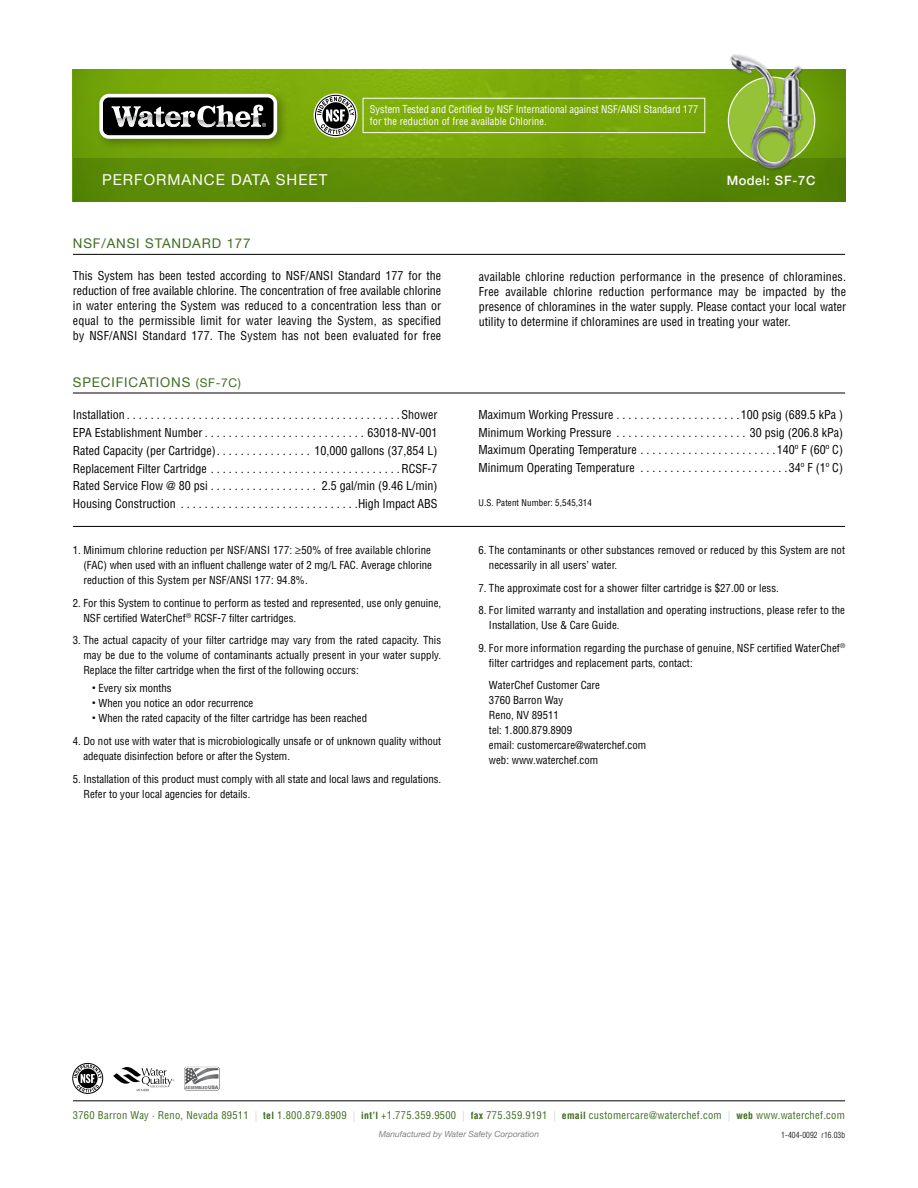
<style>
.page{position:relative;width:918px;height:1188px;background:#fff}
.page>*{position:absolute;margin:0;border:0;box-sizing:border-box;transform-origin:0 0}
.t1{font:15px "Helvetica Neue";letter-spacing:.065em;color:#fff}
.t2{font:13.35px "Helvetica Neue";letter-spacing:.065em;color:#3d6d1f}
.t3{font:500 12.9px "Helvetica Neue";letter-spacing:.03em;color:#fff}
.t4{font:condensed 12px/17.9px "Helvetica LT";letter-spacing:.005em;color:#000;text-align:justify}
.t5{font:condensed 10.8px/15px "Helvetica LT";letter-spacing:.005em;color:#000}
.t6{font:condensed 10.5px "Helvetica LT";letter-spacing:.03em;color:#3d6d1f}
.t7{font:condensed 10.35px/12px "Helvetica LT";color:#fff}
.t8{font:condensed 9px "Helvetica LT";letter-spacing:.01em;color:#000}
.t9{font:italic 8.4px "Helvetica Neue";color:#808285}
.t10{font:300 condensed 8.4px "Helvetica LT";letter-spacing:.01em;color:#000}
.t11{font:700 4.05px "Univers";letter-spacing:-.01em;color:#58595b;scale:.92 1}
.s1{font-size:12px}
.s2{font-size:8.7px}
.s3{font-weight:900;font-size:4.8px}
.s4{color:#cbd8c1}
.s5{font-weight:700;font-size:9.75px}
</style>
<div class="page">
<hr style="left:73px;top:254px;width:772px;height:1px;background:#000">
<hr style="left:73px;top:393px;width:772px;height:1px;background:#000">
<hr style="left:73px;top:526px;width:772px;height:1px;background:#000">
<hr style="left:73px;top:1101px;width:772px;height:1px;background:#000">
<img style="left:73px;top:70px;width:772px;height:88px">
<div style="left:73px;top:158px;width:772px;height:44px;background:#5b8a06"></div>
<svg style="left:728px;top:77px;width:87px;height:86px"></svg>
<div style="left:363px;top:98px;width:342px;height:35px;border:1px solid #fff"></div>
<svg style="left:314px;top:93px;width:44px;height:44px"></svg>
<div style="left:315px;top:95px;width:41px;height:41px;border:1px solid #000;border-radius:50%"></div>
<svg style="left:317px;top:97px;width:37px;height:37px"></svg>
<svg style="left:113px;top:1067px;width:61px;height:24px"></svg>
<div style="left:73px;top:1063px;width:30px;height:30px;background:#404040;border-radius:50%"></div>
<div style="left:73px;top:1063px;width:30px;height:31px;border:1px solid #000;border-radius:50%"></div>
<svg style="left:74px;top:1064px;width:28px;height:28px"></svg>
<div style="left:184px;top:1067px;width:36px;height:23px;border:1px solid #000;border-radius:2px"></div>
<svg style="left:186px;top:1069px;width:31px;height:16px"></svg>
<div style="left:184px;top:1067px;width:35px;height:23px;border:1px solid #fff;border-radius:2px"></div>
<div style="left:95px;top:89px;width:195px;height:61px;background:#000;opacity:.28"></div>
<svg style="left:99px;top:94px;width:178px;height:45px"></svg>
<div style="left:730px;top:54px;width:74px;height:117px;background:#000;opacity:.3"></div>
<img style="left:731px;top:55px;width:38px;height:47px">
<p class="t7" style="left:370px;top:103px;width:330px">System Tested and Certified by NSF International against NSF/ANSI Standard 177 for the reduction of free available Chlorine.</p>
<h1 class="t1" style="left:102px;top:169px;width:227px">PERFORMANCE DATA SHEET</h1>
<p class="t3" style="left:727px;top:170px;width:90px">Model: SF-7C</p>
<p class="t2" style="left:73px;top:234px;width:179px">NSF/ANSI STANDARD 177</p>
<p class="t4" style="left:73px;top:269px;width:370px;line-height:15px">This System has been tested according to NSF/ANSI Standard 177 for the reduction of free available chlorine. The concentration of free available chlorine in water entering the System was reduced to a concentration less than or equal to the permissible limit for water leaving the System, as specified by NSF/ANSI Standard 177. The System has not been evaluated for free</p>
<p class="t4" style="left:479px;top:269px;width:369px;line-height:15px;text-align:left">available chlorine reduction performance in the presence of chloramines.<br>Free available chlorine reduction performance may be impacted by the presence of chloramines in the water supply. Please contact your local water utility to determine if chloramines are used in treating your water.</p>
<p class="t2" style="left:73px;top:372px;width:170px">SPECIFICATIONS <span class="s1">(SF-7C)</span></p>
<p class="t4" style="left:73px;top:405px;width:366px">Installation . . . . . . . . . . . . . . . . . . . . . . . . . . . . . . . . . . . . . . . . . . . . . Shower EPA Establishment Number . . . . . . . . . . . . . . . . . . . . . . . . . . . 63018-NV-001<br>Rated Capacity (per Cartridge) . . . . . . . . . . . . . . . . 10,000 gallons (37,854 L)<br>Replacement Filter Cartridge . . . . . . . . . . . . . . . . . . . . . . . . . . . . . . . RCSF-7<br>Rated Service Flow @ 80 psi . . . . . . . . . . . . . . . . . 2.5 gal/min (9.46 L/min)<br>Housing Construction . . . . . . . . . . . . . . . . . . . . . . . . . . . . . High Impact ABS</p>
<p class="t4" style="left:478px;top:405px;width:366px">Maximum Working Pressure . . . . . . . . . . . . . . . . . . . . 100 psig (689.5 kPa )<br>Minimum Working Pressure . . . . . . . . . . . . . . . . . . . . . . 30 psig (206.8 kPa)<br>Maximum Operating Temperature . . . . . . . . . . . . . . . . . . . . . . 140º F (60º C)<br>Minimum Operating Temperature . . . . . . . . . . . . . . . . . . . . . . . . 34º F (1º C)</p>
<p class="t8" style="left:478px;top:497px;width:115px">U.S. Patent Number: 5,545,314</p>
<p class="t5" style="left:83px;top:543px;width:350px;text-align:justify;text-indent:-10px">1. Minimum chlorine reduction per NSF/ANSI 177: ≥50% of free available chlorine (FAC) when used with an influent challenge water of 2 mg/L FAC. Average chlorine reduction of this System per NSF/ANSI 177: 94.8%.</p>
<p class="t5" style="left:83px;top:595px;width:359px;text-indent:-10px">2. For this System to continue to perform as tested and represented, use only genuine,<br>NSF certified WaterChef<sup>®</sup> RCSF-7 filter cartridges.</p>
<p class="t5" style="left:83px;top:633px;width:359px;text-indent:-10px">3. The actual capacity of your filter cartridge may vary from the rated capacity. This may be due to the volume of contaminants actually present in your water supply.<br>Replace the filter cartridge when the first of the following occurs:</p>
<p class="t5" style="left:92px;top:681px;width:81px"><span class="s2">•</span> Every six months</p>
<p class="t5" style="left:92px;top:696px;width:163px"><span class="s2">•</span> When you notice an odor recurrence</p>
<p class="t5" style="left:92px;top:711px;width:276px"><span class="s2">•</span> When the rated capacity of the filter cartridge has been reached</p>
<p class="t5" style="left:83px;top:734px;width:359px;text-indent:-10px">4. Do not use with water that is microbiologically unsafe or of unknown quality without adequate disinfection before or after the System.</p>
<p class="t5" style="left:83px;top:771px;width:358px;text-indent:-10px">5. Installation of this product must comply with all state and local laws and regulations.<br>Refer to your local agencies for details.</p>
<p class="t5" style="left:489px;top:543px;width:358px;text-indent:-11px">6. The contaminants or other substances removed or reduced by this System are not necessarily in all users’ water.</p>
<p class="t5" style="left:478px;top:580px;width:300px">7. The approximate cost for a shower filter cartridge is $27.00 or less.</p>
<p class="t5" style="left:489px;top:603px;width:358px;text-indent:-10px">8. For limited warranty and installation and operating instructions, please refer to the<br>Installation, Use &amp; Care Guide.</p>
<p class="t5" style="left:489px;top:640px;width:358px;text-indent:-10px">9. For more information regarding the purchase of genuine, NSF certified WaterChef<sup>® </sup>filter cartridges and replacement parts, contact:</p>
<p class="t5" style="left:489px;top:678px;width:159px">WaterChef Customer Care<br>3760 Barron Way<br>Reno, NV 89511<br>tel: 1.800.879.8909<br>email: customercare@waterchef.com web: www.waterchef. com</p>
<p class="t11" style="left:185px;top:1085px;width:37px">ASSEMBLED<span class="s3">USA</span></p>
<p class="t6" style="left:73px;top:1109px;width:774px">3760 Barron Way · Reno, Nevada 89511 <span class="s4">|</span> <span class="s5">tel</span> 1.800.879.8909 <span class="s4">|</span> <span class="s5">int’l</span> +1.775.359.9500 <span class="s4">|</span> <span class="s5">fax</span> 775.359.9191 <span class="s4">|</span> <span class="s5">email</span> customercare@waterchef.com <span class="s4">|</span> <span class="s5">web</span> www.waterchef.com</p>
<p class="t9" style="left:379px;top:1128px;width:162px">Manufactured by Water Safety Corporation</p>
<p class="t10" style="left:781px;top:1130px;width:65px">1-404-0092 r16.03b</p>
</div>
